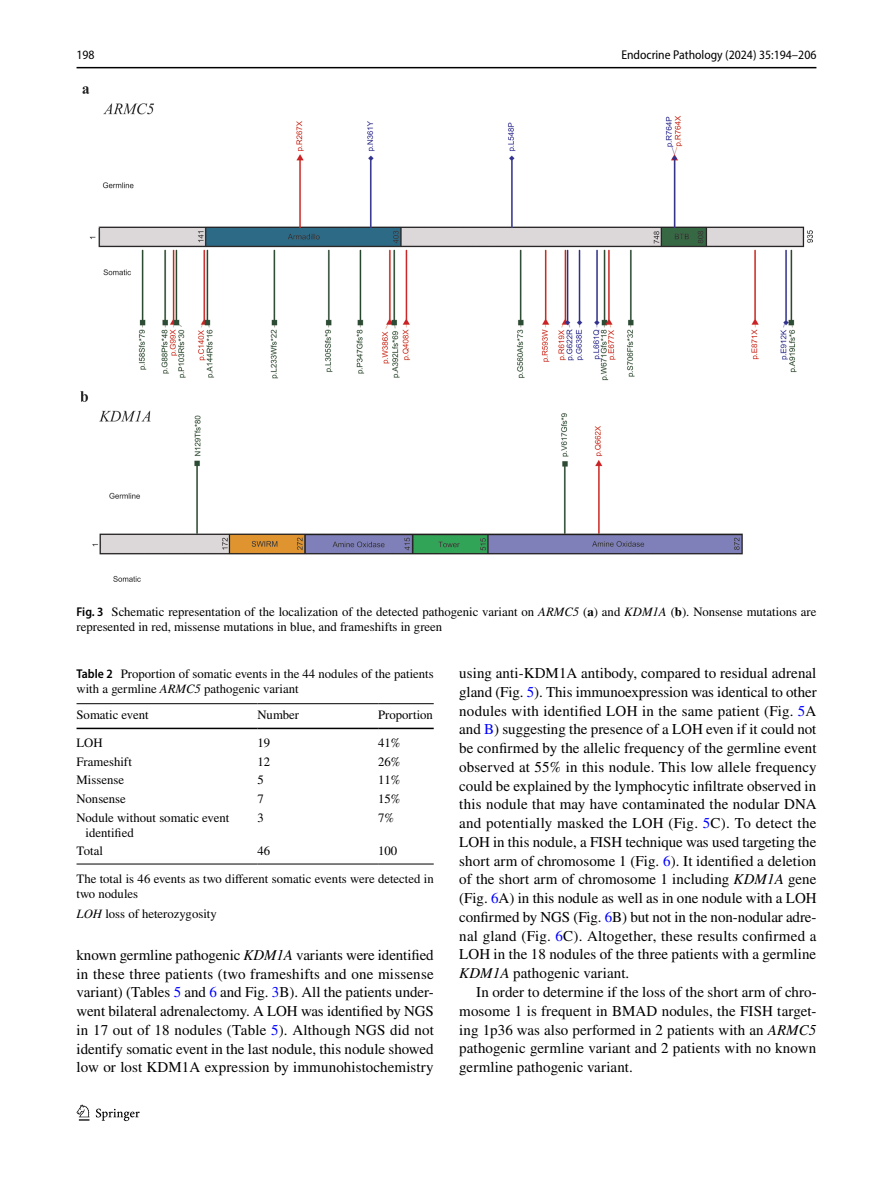
<style>
.page{position:relative;width:893px;height:1187px;background:#fff}
.page>*{position:absolute;margin:0;border:0;box-sizing:border-box;transform-origin:0 0}
.t1{font:15px/18.8px "STIX";letter-spacing:.005em;color:#000;text-align:justify}
.t2{font:12.75px/15px "STIX";color:#000}
.t3{font:semi-condensed 12.75px "Myriad Pro";color:#000}
.s1{font-family:"Myriad Pro";font-weight:600;font-stretch:semi-condensed}
.s2{font-style:italic}
.s3{font-weight:700}
.s4{color:#00f}
</style>
<div class="page">
<hr style="left:77px;top:67px;width:739px;height:1px;background:#000">
<svg style="left:77px;top:1104px;width:12px;height:16px"></svg>
<svg style="left:96px;top:1108px;width:44px;height:12px"></svg>
<img style="left:81px;top:87px;width:731px;height:494px">
<hr style="left:77px;top:703px;width:181px;height:1px;background:#000">
<hr style="left:77px;top:727px;width:181px;height:2px;background:#000">
<hr style="left:258px;top:703px;width:120px;height:1px;background:#000">
<hr style="left:258px;top:727px;width:120px;height:2px;background:#000">
<hr style="left:378px;top:703px;width:56px;height:1px;background:#000">
<hr style="left:378px;top:727px;width:56px;height:2px;background:#000">
<hr style="left:77px;top:863px;width:181px;height:1px;background:#000">
<hr style="left:258px;top:863px;width:120px;height:1px;background:#000">
<hr style="left:378px;top:863px;width:56px;height:1px;background:#000">
<p class="t3" style="left:77px;top:48px;width:20px">198</p>
<p class="t3" style="left:621px;top:48px;width:197px">Endocrine Pathology (2024) 35:194–206</p>
<p class="t2" style="left:77px;top:605px;width:741px"><span class="s1">Fig. 3</span> Schematic representation of the localization of the detected pathogenic variant on <span class="s2">ARMC5</span> (<span class="s3">a</span>) and <span class="s2">KDM1A</span> (<span class="s3">b</span>). Nonsense mutations are represented in red, missense mutations in blue, and frameshifts in green</p>
<p class="t2" style="left:77px;top:667px;width:359px"><span class="s1">Table 2</span> Proportion of somatic events in the 44 nodules of the patients with a germline <span class="s2">ARMC5</span> pathogenic variant</p>
<p class="t1" style="left:459px;top:664px;width:359px">using anti-KDM1A antibody, compared to residual adrenal gland (Fig. <span class="s4">5</span>). This immunoexpression was identical to other nodules with identified LOH in the same patient (Fig. <span class="s4">5</span>A and <span class="s4">B</span>) suggesting the presence of a LOH even if it could not be confirmed by the allelic frequency of the germline event observed at 55% in this nodule. This low allele frequency could be explained by the lymphocytic infiltrate observed in this nodule that may have contaminated the nodular DNA and potentially masked the LOH (Fig. <span class="s4">5</span>C). To detect the LOH in this nodule, a FISH technique was used targeting the short arm of chromosome 1 (Fig. <span class="s4">6</span>). It identified a deletion of the short arm of chromosome 1 including <span class="s2">KDM1A</span> gene (Fig. <span class="s4">6</span>A) in this nodule as well as in one nodule with a LOH confirmed by NGS (Fig. <span class="s4">6</span>B) but not in the non-nodular adre&shy;nal gland (Fig. <span class="s4">6</span>C). Altogether, these results confirmed a LOH in the 18 nodules of the three patients with a germline <span class="s2">KDM1A</span> pathogenic variant.</p>
<p class="t1" style="left:459px;top:983px;width:359px;text-indent:17px">In order to determine if the loss of the short arm of chro&shy;mosome 1 is frequent in BMAD nodules, the FISH target&shy;ing 1p36 was also performed in 2 patients with an <span class="s2">ARMC5 </span>pathogenic germline variant and 2 patients with no known germline pathogenic variant.</p>
<p class="t2" style="left:77px;top:707px;width:74px">Somatic event</p>
<p class="t2" style="left:258px;top:707px;width:43px">Number</p>
<p class="t2" style="left:378px;top:707px;width:56px">Proportion</p>
<p class="t2" style="left:77px;top:735px;width:28px">LOH</p>
<p class="t2" style="left:258px;top:735px;width:14px">19</p>
<p class="t2" style="left:378px;top:735px;width:24px">41%</p>
<p class="t2" style="left:77px;top:754px;width:57px">Frameshift</p>
<p class="t2" style="left:258px;top:754px;width:14px">12</p>
<p class="t2" style="left:378px;top:754px;width:24px">26%</p>
<p class="t2" style="left:77px;top:773px;width:49px">Missense</p>
<p class="t2" style="left:258px;top:773px;width:8px">5</p>
<p class="t2" style="left:378px;top:773px;width:24px">11%</p>
<p class="t2" style="left:77px;top:792px;width:51px">Nonsense</p>
<p class="t2" style="left:258px;top:792px;width:8px">7</p>
<p class="t2" style="left:378px;top:792px;width:24px">15%</p>
<p class="t2" style="left:86px;top:810px;width:145px;text-indent:-9px">Nodule without somatic event identified</p>
<p class="t2" style="left:258px;top:810px;width:8px">3</p>
<p class="t2" style="left:378px;top:810px;width:17px">7%</p>
<p class="t2" style="left:77px;top:844px;width:28px">Total</p>
<p class="t2" style="left:258px;top:844px;width:14px">46</p>
<p class="t2" style="left:378px;top:844px;width:21px">100</p>
<p class="t2" style="left:77px;top:872px;width:359px">The total is 46 events as two different somatic events were detected in two nodules</p>
<p class="t2" style="left:77px;top:906px;width:142px"><span class="s2">LOH</span> loss of heterozygosity</p>
<p class="t1" style="left:77px;top:946px;width:359px">known germline pathogenic <span class="s2">KDM1A</span> variants were identified in these three patients (two frameshifts and one missense variant) (Tables <span class="s4">5</span> and <span class="s4">6</span> and Fig. <span class="s4">3</span>B). All the patients under&shy;went bilateral adrenalectomy. A LOH was identified by NGS in 17 out of 18 nodules (Table <span class="s4">5</span>). Although NGS did not identify somatic event in the last nodule, this nodule showed low or lost KDM1A expression by immunohistochemistry</p>
</div>
